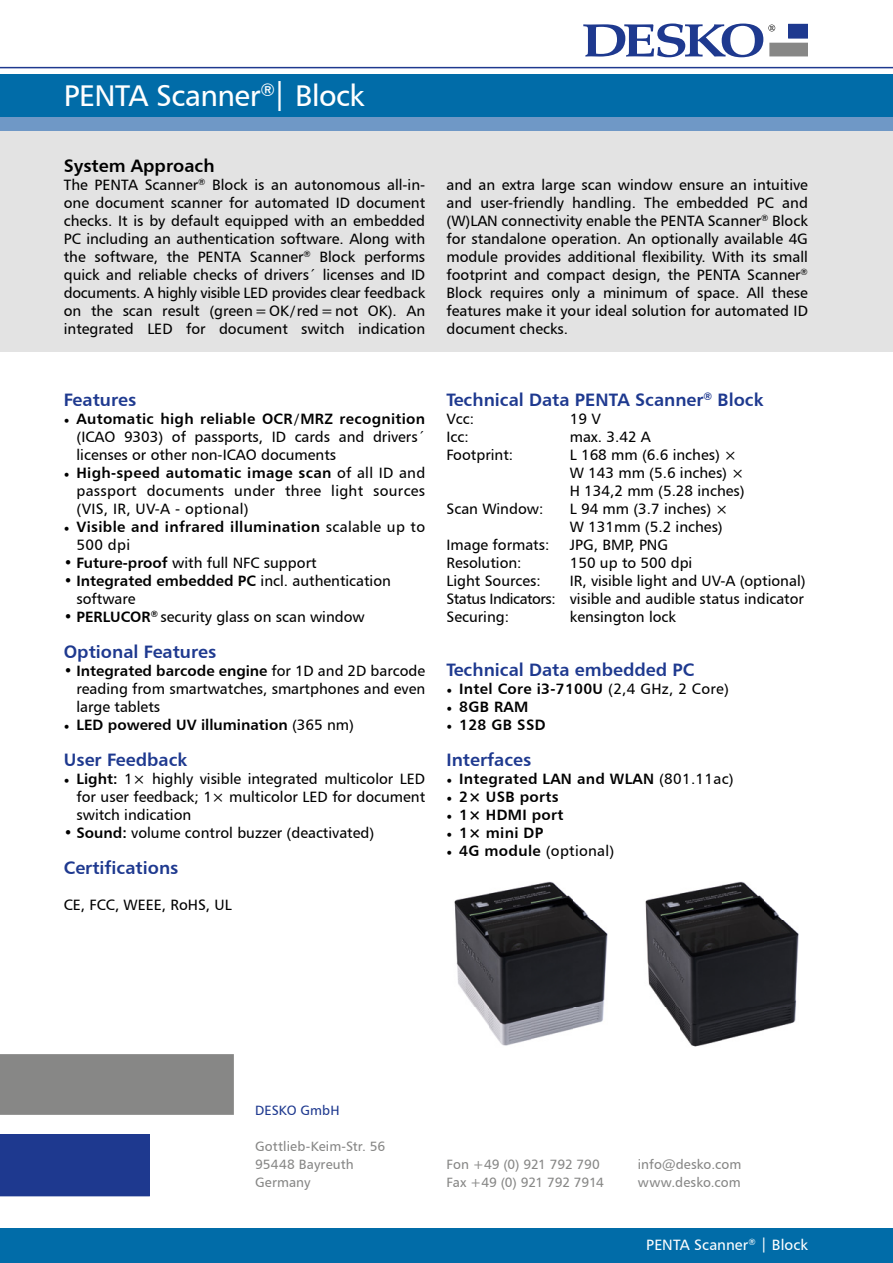
<style>
.page{position:relative;width:893px;height:1263px;background:#fff}
.page>*{position:absolute;margin:0;border:0;box-sizing:border-box;transform-origin:0 0}
.t1{font:30px "Humanist 777 BT Roman B";letter-spacing:-.015em;color:#fff}
.t2{font:18px "Humanist 777 BT Bold B";color:#1e398f}
.t3{font:18px "Humanist 777 BT Bold B";color:#000}
.t4{font:15px/18px "Humanist 777 BT Roman B";color:#000;text-align:justify}
.t5{font:15px "Humanist 777 BT Bold B";letter-spacing:.02em;color:#000}
.t6{font:15px "Humanist 777 BT Bold B";color:#000}
.t7{font:15px/18px "Humanist 777 BT Roman B";letter-spacing:.02em;color:#000}
.t8{font:15px "Humanist 777 BT Roman B";letter-spacing:.005em;color:#fff}
.t9{font:13.5px/18px "Humanist 777 BT Roman B";letter-spacing:.005em;color:#878786}
.t10{font:13.5px/18px "Humanist 777 BT Roman B";letter-spacing:-.015em;color:#878786}
.t11{font:13.5px "Humanist 777 BT Roman B";letter-spacing:.005em;color:#1e398f}
.s1{font-family:"Minion Pro"}
.s2{font-family:"Humanist 777 BT Roman B"}
.s3{font-family:"Humanist 777 BT Bold B"}
</style>
<div class="page">
<div style="left:0;top:1229px;width:893px;height:34px;background:#016ca8"></div>
<hr style="left:0;top:67px;width:893px;height:1px;background:#1e398f">
<div style="left:0;top:115px;width:893px;height:16px;background:#6f98c6"></div>
<div style="left:0;top:74px;width:893px;height:43px;background:#016ca8"></div>
<svg style="left:583px;top:24px;width:225px;height:33px"></svg>
<div style="left:0;top:131px;width:893px;height:221px;background:#e3e3e3"></div>
<div style="left:0;top:1135px;width:150px;height:61px;background:#1e398f"></div>
<div style="left:0;top:1054px;width:234px;height:61px;background:#878786"></div>
<img style="left:454px;top:881px;width:154px;height:165px">
<img style="left:645px;top:881px;width:154px;height:166px">
<h1 class="t1" style="left:64px;top:76px;width:302px">PENTA Scanner<sup>®</sup>| Block</h1>
<p class="t3" style="left:64px;top:154px;width:152px">System Approach</p>
<p class="t4" style="left:64px;top:175px;width:363px">The PENTA Scanner<sup>®</sup> Block is an autonomous all-in&shy;one document scanner for automated ID document checks. It is by default equipped with an embedded PC including an authentication software. Along with the software, the PENTA Scanner<sup>®</sup> Block performs quick and reliable checks of drivers´ licenses and ID documents. A highly visible LED provides clear feedback on the scan result (green = OK / red = not OK). An integrated LED for document switch indication</p>
<p class="t4" style="left:446px;top:175px;width:363px">and an extra large scan window ensure an intuitive and user-friendly handling. The embedded PC and (W)LAN connectivity enable the PENTA Scanner<sup>®</sup> Block for standalone operation. An optionally available 4G module provides additional flexibility. With its small footprint and compact design, the PENTA Scanner<sup>® </sup>Block requires only a minimum of space. All these features make it your ideal solution for automated ID document checks.</p>
<p class="t2" style="left:64px;top:388px;width:74px">Features</p>
<p class="t5" style="left:64px;top:409px;width:363px"><span class="s1">•</span> Automatic high reliable OCR <span class="s2">/</span> MRZ recognition</p>
<p class="t4" style="left:77px;top:427px;width:350px">(ICAO 9303) of passports, ID cards and drivers´ licenses or other non-ICAO documents</p>
<p class="t5" style="left:64px;top:463px;width:363px"><span class="s1">•</span> High-speed automatic image scan <span class="s2">of all ID and</span></p>
<p class="t7" style="left:77px;top:481px;width:350px">passport documents under three light sources (VIS, IR, UV-A - optional)</p>
<p class="t5" style="left:64px;top:517px;width:363px"><span class="s1">•</span> Visible and infrared illumination <span class="s2">scalable up to</span></p>
<p class="t4" style="left:77px;top:535px;width:55px">500 dpi</p>
<p class="t4" style="left:64px;top:553px;width:254px"><span class="s3">• Future-proof</span> with full NFC support</p>
<p class="t6" style="left:64px;top:571px;width:329px">• Integrated embedded PC <span class="s2">incl. authentication</span></p>
<p class="t4" style="left:77px;top:589px;width:61px">software</p>
<p class="t4" style="left:64px;top:607px;width:302px"><span class="s3">• PERLUCOR</span><sup>®</sup> security glass on scan window</p>
<p class="t2" style="left:64px;top:640px;width:154px">Optional Features</p>
<p class="t6" style="left:64px;top:661px;width:363px">• Integrated barcode engine <span class="s2">for 1D and 2D barcode</span></p>
<p class="t4" style="left:77px;top:679px;width:350px">reading from smartwatches, smartphones and even large tablets</p>
<p class="t6" style="left:64px;top:715px;width:292px"><span class="s1">•</span> LED powered UV illumination <span class="s2">(365 nm)</span></p>
<p class="t2" style="left:64px;top:748px;width:125px">User Feedback</p>
<p class="t4" style="left:77px;top:769px;width:350px;text-indent:-13px"><span class="s1">•</span> <span class="s3">Light:</span> 1× highly visible integrated multicolor LED for user feedback; 1× multicolor LED for document switch indication</p>
<p class="t4" style="left:64px;top:823px;width:312px"><span class="s3">• Sound:</span> volume control buzzer (deactivated)</p>
<p class="t2" style="left:64px;top:856px;width:116px">Certifications</p>
<p class="t4" style="left:64px;top:895px;width:170px">CE, FCC, WEEE, RoHS, UL</p>
<p class="t2" style="left:446px;top:388px;width:319px">Technical Data PENTA Scanner<sup>®</sup> Block</p>
<p class="t4" style="left:446px;top:409px;width:29px">Vcc:</p>
<p class="t4" style="left:570px;top:409px;width:33px">19 V</p>
<p class="t4" style="left:446px;top:427px;width:24px">Icc:</p>
<p class="t4" style="left:570px;top:427px;width:83px">max. 3.42 A</p>
<p class="t4" style="left:446px;top:445px;width:68px">Footprint:</p>
<p class="t4" style="left:570px;top:445px;width:176px;text-align:left">L 168 mm (6.6 inches) ×<br>W 143 mm (5.6 inches) ×<br>H 134,2 mm (5.28 inches)</p>
<p class="t4" style="left:446px;top:499px;width:98px">Scan Window:</p>
<p class="t4" style="left:570px;top:499px;width:160px">L 94 mm (3.7 inches) ×<br>W 131mm (5.2 inches)</p>
<p class="t4" style="left:446px;top:535px;width:104px">Image formats:</p>
<p class="t4" style="left:570px;top:535px;width:100px">JPG, BMP, PNG</p>
<p class="t4" style="left:446px;top:553px;width:77px">Resolution:</p>
<p class="t4" style="left:570px;top:553px;width:124px">150 up to 500 dpi</p>
<p class="t4" style="left:446px;top:571px;width:96px">Light Sources:</p>
<p class="t4" style="left:446px;top:571px;width:361px;text-indent:123px">IR, visible light and UV-A (optional)<br>Status Indicators: visible and audible status indicator Securing:</p>
<p class="t4" style="left:570px;top:607px;width:108px">kensington lock</p>
<p class="t2" style="left:446px;top:658px;width:249px">Technical Data embedded PC</p>
<p class="t5" style="left:446px;top:679px;width:284px"><span class="s1">•</span> Intel Core i3-7100U <span class="s2">(2,4 GHz, 2 Core)</span></p>
<p class="t5" style="left:446px;top:697px;width:83px"><span class="s1">•</span> 8GB RAM</p>
<p class="t5" style="left:446px;top:715px;width:101px"><span class="s1">•</span> 128 GB SSD</p>
<p class="t2" style="left:446px;top:748px;width:86px">Interfaces</p>
<p class="t5" style="left:446px;top:769px;width:289px"><span class="s1">•</span> Integrated LAN and WLAN <span class="s2">(801.11ac)</span></p>
<p class="t5" style="left:446px;top:787px;width:114px"><span class="s1">•</span> 2× USB ports</p>
<p class="t5" style="left:446px;top:805px;width:119px"><span class="s1">•</span> 1× HDMI port</p>
<p class="t5" style="left:446px;top:823px;width:98px"><span class="s1">•</span> 1× mini DP</p>
<p class="t7" style="left:446px;top:841px;width:169px"><span class="s1">•</span> <span class="s3">4G module</span> (optional)</p>
<p class="t11" style="left:255px;top:1101px;width:86px">DESKO GmbH</p>
<p class="t9" style="left:255px;top:1136px;width:132px">Gottlieb-Keim-Str. 56<br>95448 Bayreuth<br>Germany</p>
<p class="t10" style="left:446px;top:1154px;width:159px">Fon +49 (0) 921 792 790<br>Fax +49 (0) 921 792 7914</p>
<p class="t9" style="left:638px;top:1154px;width:105px">info@desko.com www.desko.com</p>
<p class="t8" style="left:646px;top:1236px;width:163px">PENTA Scanner<sup>®</sup> | Block</p>
</div>
